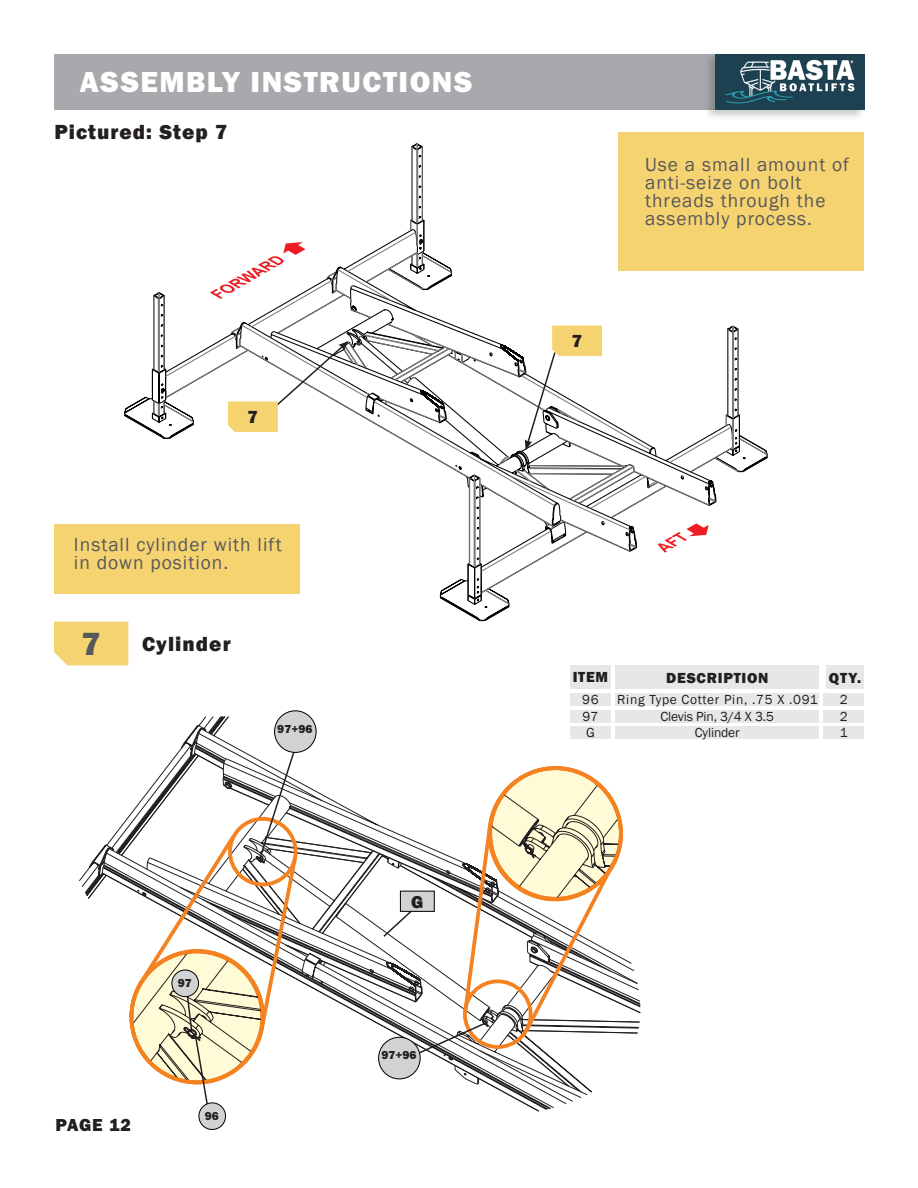
<style>
.page{position:relative;width:918px;height:1188px;background:#fff}
.page>*{position:absolute;margin:0;border:0;box-sizing:border-box;transform-origin:0 0}
.t1{font:800 33px "Franklin Gothic";color:#57585a}
.t2{font:30px "Franklin Gothic URW Hea";letter-spacing:.05em;color:#fff}
.t3{font:800 21px "Franklin Gothic";letter-spacing:.05em;color:#231f20}
.t4{font:19.5px/18px "Franklin Gothic";letter-spacing:.05em;color:#57585a}
.t5{font:18px "Franklin Gothic URW Hea";letter-spacing:.04em;color:#231f20}
.t6{font:800 18px "Franklin Gothic";color:#231f20}
.t7{font:800 15px "Franklin Gothic";letter-spacing:.05em;color:#231f20}
.t8{font:13.5px "Franklin Gothic";color:#231f20}
.t9{font:13.5px "Franklin Gothic";letter-spacing:.05em;color:#231f20}
.t10{font:12px "Franklin Gothic URW Hea";color:#231f20}
</style>
<div class="page">
<div style="left:618px;top:132px;width:246px;height:139px;background:#f6d371"></div>
<svg style="left:123px;top:143px;width:645px;height:479px"></svg>
<svg style="left:164px;top:231px;width:571px;height:288px"></svg>
<svg style="left:658px;top:523px;width:51px;height:30px"></svg>
<svg style="left:210px;top:242px;width:96px;height:57px"></svg>
<svg style="left:81px;top:715px;width:560px;height:396px"></svg>
<svg style="left:128px;top:764px;width:497px;height:322px"></svg>
<svg style="left:134px;top:823px;width:488px;height:212px"></svg>
<div style="left:54px;top:622px;width:74px;height:43px;background:#f6d371"></div>
<svg style="left:228px;top:341px;width:121px;height:91px"></svg>
<svg style="left:525px;top:326px;width:77px;height:124px"></svg>
<div style="left:54px;top:525px;width:246px;height:69px;background:#f6d371"></div>
<svg style="left:258px;top:748px;width:39px;height:111px"></svg>
<div style="left:275px;top:711px;width:41px;height:41px;background:#d1d2d4;border-radius:50%"></div>
<div style="left:274px;top:711px;width:42px;height:42px;border:1px solid #000;border-radius:50%"></div>
<svg style="left:414px;top:1022px;width:72px;height:34px"></svg>
<div style="left:379px;top:1037px;width:41px;height:42px;background:#d1d2d4;border-radius:50%"></div>
<div style="left:378px;top:1037px;width:42px;height:42px;border:1px solid #000;border-radius:50%"></div>
<div style="left:199px;top:1103px;width:27px;height:26px;background:#d1d2d4;border-radius:50%"></div>
<div style="left:199px;top:1103px;width:27px;height:27px;border:1px solid #000;border-radius:50%"></div>
<svg style="left:131px;top:951px;width:132px;height:162px"></svg>
<div style="left:172px;top:970px;width:27px;height:27px;background:#d1d2d4;border-radius:50%"></div>
<div style="left:172px;top:970px;width:27px;height:27px;border:1px solid #000;border-radius:50%"></div>
<div style="left:826px;top:665px;width:38px;height:24px;background:#e6e7e9"></div>
<div style="left:570px;top:665px;width:41px;height:24px;background:#e6e7e9"></div>
<div style="left:615px;top:665px;width:204px;height:24px;background:#e6e7e9"></div>
<div style="left:824px;top:710px;width:40px;height:13px;background:#e6e7e9"></div>
<div style="left:570px;top:710px;width:41px;height:13px;background:#e6e7e9"></div>
<div style="left:615px;top:710px;width:204px;height:13px;background:#e6e7e9"></div>
<div style="left:824px;top:693px;width:40px;height:13px;background:#e6e7e9"></div>
<div style="left:570px;top:693px;width:41px;height:13px;background:#e6e7e9"></div>
<div style="left:615px;top:693px;width:204px;height:13px;background:#e6e7e9"></div>
<div style="left:54px;top:54px;width:662px;height:56px;background:#a8a9ad"></div>
<div style="left:704px;top:51px;width:163px;height:70px;background:#231f20;opacity:.25"></div>
<img style="left:716px;top:54px;width:148px;height:56px">
<svg style="left:382px;top:904px;width:37px;height:34px"></svg>
<div style="left:400px;top:891px;width:34px;height:21px;background:#d1d2d4;border:1px solid #000"></div>
<div style="left:824px;top:726px;width:40px;height:13px;background:#e6e7e9"></div>
<div style="left:570px;top:726px;width:41px;height:13px;background:#e6e7e9"></div>
<div style="left:615px;top:726px;width:204px;height:13px;background:#e6e7e9"></div>
<p class="t2" style="left:80px;top:62px;width:394px">ASSEMBLY INSTRUCTIONS</p>
<p class="t3" style="left:54px;top:118px;width:174px">Pictured: Step 7</p>
<p class="t6" style="left:248px;top:405px;width:12px">7</p>
<p class="t4" style="left:74px;top:536px;width:209px">Install cylinder with lift in down position.</p>
<p class="t1" style="left:81px;top:623px;width:21px">7</p>
<p class="t3" style="left:142px;top:630px;width:90px">Cylinder</p>
<p class="t10" style="left:277px;top:721px;width:37px">97+96</p>
<p class="t10" style="left:178px;top:975px;width:16px">97</p>
<p class="t5" style="left:56px;top:1113px;width:77px">PAGE 12</p>
<p class="t10" style="left:205px;top:1108px;width:16px">96</p>
<p class="t6" style="left:411px;top:890px;width:14px">G</p>
<p class="t10" style="left:381px;top:1047px;width:37px">97+96</p>
<p class="t6" style="left:572px;top:329px;width:12px">7</p>
<p class="t4" style="left:645px;top:156px;width:205px">Use a small amount of anti-seize on bolt</p>
<p class="t4" style="left:645px;top:192px;width:182px">threads through the</p>
<p class="t4" style="left:645px;top:210px;width:168px">assembly process.</p>
<p class="t7" style="left:573px;top:668px;width:37px">ITEM</p>
<p class="t7" style="left:666px;top:668px;width:104px">DESCRIPTION</p>
<p class="t7" style="left:829px;top:668px;width:34px">QTY.</p>
<p class="t8" style="left:583px;top:708px;width:17px">97</p>
<p class="t8" style="left:661px;top:708px;width:115px">Clevis Pin, 3/4 X 3.5</p>
<p class="t8" style="left:840px;top:708px;width:9px">2</p>
<p class="t8" style="left:582px;top:692px;width:18px">96</p>
<p class="t9" style="left:617px;top:692px;width:202px">Ring Type Cotter Pin, .75 X .091</p>
<p class="t8" style="left:840px;top:692px;width:9px">2</p>
<p class="t8" style="left:586px;top:724px;width:10px">G</p>
<p class="t8" style="left:695px;top:724px;width:46px">Cylinder</p>
<p class="t8" style="left:840px;top:724px;width:9px">1</p>
</div>
